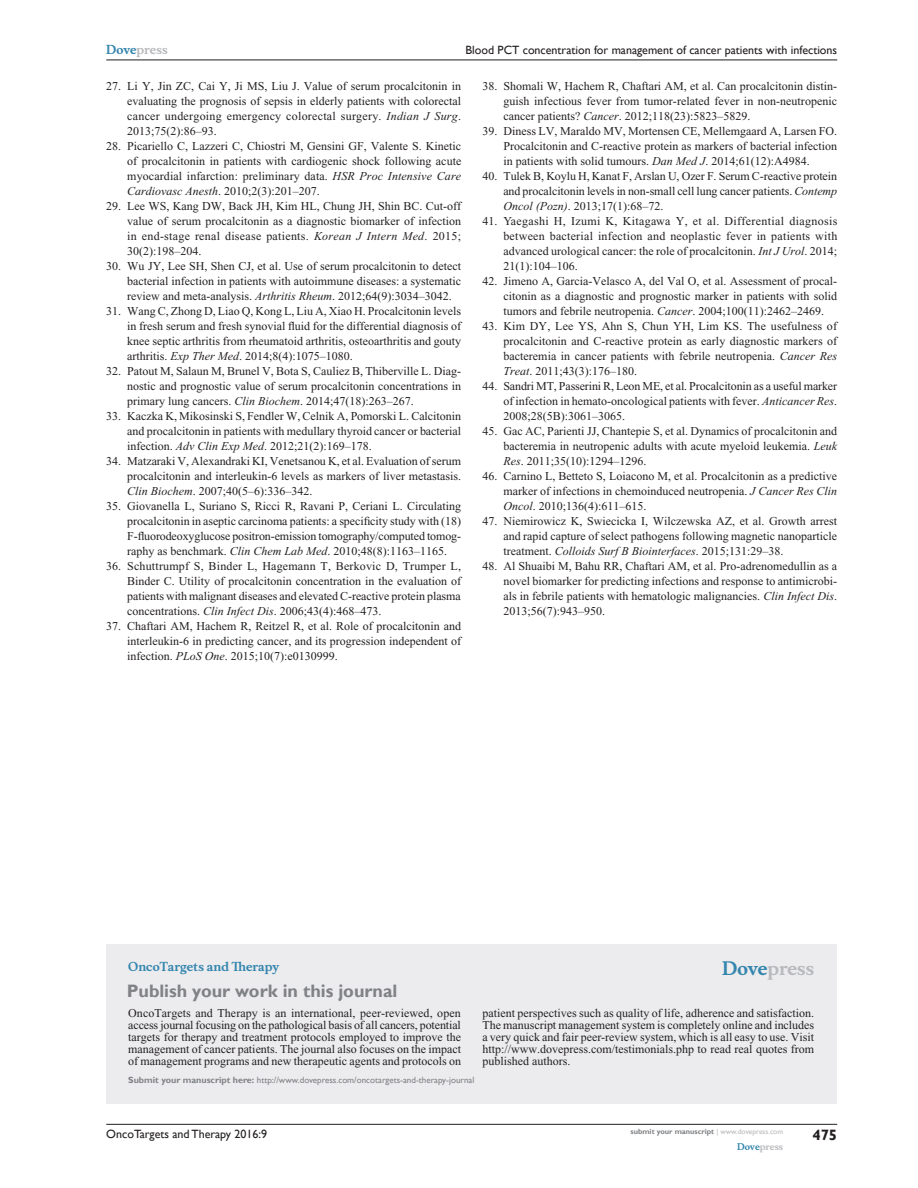
<style>
.page{position:relative;width:918px;height:1188px;background:#fff}
.page>*{position:absolute;margin:0;border:0;box-sizing:border-box;transform-origin:0 0}
.PromBx-H1{font:700 18px "Gill Sans";color:#808285}
.PromBx-Brand{font:700 18px "Musee";color:#b8b9bc}
.t1{font:700 15px "Gill Sans";color:#231f20}
.RefNL2{font:12px/15px "Times New Roman";color:#231f20;text-align:justify}
.PromBx-Tx{font:12px/12px "Times New Roman";color:#231f20;text-align:justify}
.t2{font:12px "Gill Sans";color:#231f20}
.PromBx-JrnlName{font:700 12px "Musee";color:#3485ae}
.t3{font:700 12px "Musee";color:#b8b9bc}
.PromBx-SubmitMssWebA{font:9px "Gill Sans";color:#808285}
.t4{font:700 9px "Musee";color:#b8b9bc}
.t5{font:700 7.5px "Gill Sans";color:#808285}
.s1{color:#3485ae}
.s2{font-style:italic}
.s3{font-weight:700}
.s4{font-weight:400;color:#b8b9bc}
</style>
<div class="page">
<div style="left:106px;top:944px;width:731px;height:159px;background:#ececee"></div>
<hr style="left:106px;top:1124px;width:731px;height:1px;background:#231f20">
<hr style="left:106px;top:60px;width:731px;height:1px;background:#231f20">
<p class="t3" style="left:106px;top:43px;width:63px"><span class="s1">Dove</span>press</p>
<p class="t2" style="left:465px;top:43px;width:373px">Blood PCT concentration for management of cancer patients with infections</p>
<p class="RefNL2" style="left:127px;top:79px;width:335px;text-indent:-21px">27. Li Y, Jin ZC, Cai Y, Ji MS, Liu J. Value of serum procalcitonin in evaluating the prognosis of sepsis in elderly patients with colorectal cancer undergoing emergency colorectal surgery. <span class="s2">Indian J Surg</span>.<br>2013;75(2):86–93.</p>
<p class="RefNL2" style="left:127px;top:139px;width:336px;text-indent:-21px">28. Picariello C, Lazzeri C, Chiostri M, Gensini GF, Valente S. Kinetic of procalcitonin in patients with cardiogenic shock following acute myocardial infarction: preliminary data. <span class="s2">HSR Proc Intensive Care Cardiovasc Anesth</span>. 2010;2(3):201–207.</p>
<p class="RefNL2" style="left:127px;top:199px;width:335px;text-indent:-21px">29. Lee WS, Kang DW, Back JH, Kim HL, Chung JH, Shin BC. Cut-off value of serum procalcitonin as a diagnostic biomarker of infection in end-stage renal disease patients. <span class="s2">Korean J Intern Med</span>. 2015; 30(2):198–204.</p>
<p class="RefNL2" style="left:127px;top:259px;width:335px;text-indent:-21px">30. Wu JY, Lee SH, Shen CJ, et al. Use of serum procalcitonin to detect bacterial infection in patients with autoimmune diseases: a systematic review and meta-analysis. <span class="s2">Arthritis Rheum</span>. 2012;64(9):3034–3042.</p>
<p class="RefNL2" style="left:127px;top:304px;width:335px;text-indent:-21px">31. Wang C, Zhong D, Liao Q, Kong L, Liu A, Xiao H. Procalcitonin levels in fresh serum and fresh synovial fluid for the differential diagnosis of knee septic arthritis from rheumatoid arthritis, osteoarthritis and gouty arthritis. <span class="s2">Exp Ther Med</span>. 2014;8(4):1075–1080.</p>
<p class="RefNL2" style="left:127px;top:364px;width:335px;text-indent:-21px">32. Patout M, Salaun M, Brunel V, Bota S, Cauliez B, Thiberville L. Diag&shy;nostic and prognostic value of serum procalcitonin concentrations in primary lung cancers. <span class="s2">Clin Biochem</span>. 2014;47(18):263–267.</p>
<p class="RefNL2" style="left:127px;top:409px;width:335px;text-indent:-21px">33. Kaczka K, Mikosinski S, Fendler W, Celnik A, Pomorski L. Calcitonin and procalcitonin in patients with medullary thyroid cancer or bacterial infection. <span class="s2">Adv Clin Exp Med</span>. 2012;21(2):169–178.</p>
<p class="RefNL2" style="left:127px;top:454px;width:335px;text-indent:-21px">34. Matzaraki V, Alexandraki KI, Venetsanou K, et al. Evaluation of serum procalcitonin and interleukin-6 levels as markers of liver metastasis.<br><span class="s2">Clin Biochem</span>. 2007;40(5–6):336–342.</p>
<p class="RefNL2" style="left:127px;top:499px;width:335px;text-indent:-21px">35. Giovanella L, Suriano S, Ricci R, Ravani P, Ceriani L. Circulating procalcitonin in aseptic carcinoma patients: a specificity study with (18)<br>F-fluorodeoxyglucose positron-emission tomography/computed tomog&shy;raphy as benchmark. <span class="s2">Clin Chem Lab Med</span>. 2010;48(8):1163–1165.</p>
<p class="RefNL2" style="left:127px;top:559px;width:335px;text-indent:-21px">36. Schuttrumpf S, Binder L, Hagemann T, Berkovic D, Trumper L, Binder C. Utility of procalcitonin concentration in the evaluation of patients with malignant diseases and elevated C-reactive protein plasma concentrations. <span class="s2">Clin Infect Dis</span>. 2006;43(4):468–473.</p>
<p class="RefNL2" style="left:127px;top:619px;width:335px;text-indent:-21px">37. Chaftari AM, Hachem R, Reitzel R, et al. Role of procalcitonin and interleukin-6 in predicting cancer, and its progression independent of infection. <span class="s2">PLoS One</span>. 2015;10(7):e0130999.</p>
<p class="RefNL2" style="left:503px;top:79px;width:335px;text-indent:-21px">38. Shomali W, Hachem R, Chaftari AM, et al. Can procalcitonin distin&shy;guish infectious fever from tumor-related fever in non-neutropenic cancer patients? <span class="s2">Cancer</span>. 2012;118(23):5823–5829.</p>
<p class="RefNL2" style="left:503px;top:124px;width:335px;text-indent:-21px">39. Diness LV, Maraldo MV, Mortensen CE, Mellemgaard A, Larsen FO.<br>Procalcitonin and C-reactive protein as markers of bacterial infection in patients with solid tumours. <span class="s2">Dan Med J</span>. 2014;61(12):A4984.</p>
<p class="RefNL2" style="left:503px;top:169px;width:335px;text-indent:-21px">40. Tulek B, Koylu H, Kanat F, Arslan U, Ozer F. Serum C-reactive protein and procalcitonin levels in non-small cell lung cancer patients. <span class="s2">Contemp Oncol (Pozn)</span>. 2013;17(1):68–72.</p>
<p class="RefNL2" style="left:503px;top:214px;width:336px;text-indent:-21px">41. Yaegashi H, Izumi K, Kitagawa Y, et al. Differential diagnosis between bacterial infection and neoplastic fever in patients with advanced urological cancer: the role of procalcitonin. <span class="s2">Int J Urol</span>. 2014; 21(1):104–106.</p>
<p class="RefNL2" style="left:503px;top:274px;width:335px;text-indent:-21px">42. Jimeno A, Garcia-Velasco A, del Val O, et al. Assessment of procal&shy;citonin as a diagnostic and prognostic marker in patients with solid tumors and febrile neutropenia. <span class="s2">Cancer</span>. 2004;100(11):2462–2469.</p>
<p class="RefNL2" style="left:503px;top:319px;width:335px;text-indent:-21px">43. Kim DY, Lee YS, Ahn S, Chun YH, Lim KS. The usefulness of procalcitonin and C-reactive protein as early diagnostic markers of bacteremia in cancer patients with febrile neutropenia. <span class="s2">Cancer Res Treat</span>. 2011;43(3):176–180.</p>
<p class="RefNL2" style="left:503px;top:379px;width:335px;text-indent:-21px">44. Sandri MT, Passerini R, Leon ME, et al. Procalcitonin as a useful marker of infection in hemato-oncological patients with fever. <span class="s2">Anticancer Res</span>.<br>2008;28(5B):3061–3065.</p>
<p class="RefNL2" style="left:503px;top:424px;width:335px;text-indent:-21px">45. Gac AC, Parienti JJ, Chantepie S, et al. Dynamics of procalcitonin and bacteremia in neutropenic adults with acute myeloid leukemia. <span class="s2">Leuk Res</span>. 2011;35(10):1294–1296.</p>
<p class="RefNL2" style="left:503px;top:469px;width:335px;text-indent:-21px">46. Carnino L, Betteto S, Loiacono M, et al. Procalcitonin as a predictive marker of infections in chemoinduced neutropenia. <span class="s2">J Cancer Res Clin Oncol</span>. 2010;136(4):611–615.</p>
<p class="RefNL2" style="left:503px;top:514px;width:335px;text-indent:-21px">47. Niemirowicz K, Swiecicka I, Wilczewska AZ, et al. Growth arrest and rapid capture of select pathogens following magnetic nanoparticle treatment. <span class="s2">Colloids Surf B Biointerfaces</span>. 2015;131:29–38.</p>
<p class="RefNL2" style="left:503px;top:559px;width:335px;text-indent:-21px">48. Al Shuaibi M, Bahu RR, Chaftari AM, et al. Pro-adrenomedullin as a novel biomarker for predicting infections and response to antimicrobi&shy;als in febrile patients with hematologic malignancies. <span class="s2">Clin Infect Dis</span>.<br>2013;56(7):943–950.</p>
<p class="PromBx-JrnlName" style="left:128px;top:959px;width:152px">OncoTargets and Therapy</p>
<p class="PromBx-H1" style="left:127px;top:980px;width:272px">Publish your work in this journal</p>
<p class="PromBx-Brand" style="left:722px;top:958px;width:94px"><span class="s1">Dove</span>press</p>
<p class="PromBx-Tx" style="left:128px;top:1007px;width:334px">OncoTargets and Therapy is an international, peer-reviewed, open access journal focusing on the pathological basis of all cancers, potential targets for therapy and treatment protocols employed to improve the management of cancer patients. The journal also focuses on the impact of management programs and new therapeutic agents and protocols on</p>
<p class="PromBx-Tx" style="left:482px;top:1007px;width:333px">patient perspectives such as quality of life, adherence and satisfaction.<br>The manuscript management system is completely online and includes a very quick and fair peer-review system, which is all easy to use. Visit http://www.dovepress.com/testimonials.php to read real quotes from published authors.</p>
<p class="PromBx-SubmitMssWebA" style="left:128px;top:1075px;width:348px"><span class="s3">Submit your manuscript here:</span> http://www.dovepress.com/oncotargets-and-therapy-journal</p>
<p class="t2" style="left:106px;top:1127px;width:162px">OncoTargets and Therapy 2016:9</p>
<p class="t5" style="left:631px;top:1127px;width:154px">submit your manuscript <span class="s4">| www.dovepress.com</span></p>
<p class="t4" style="left:737px;top:1141px;width:48px"><span class="s1">Dove</span>press</p>
<p class="t1" style="left:812px;top:1126px;width:26px">475</p>
</div>
